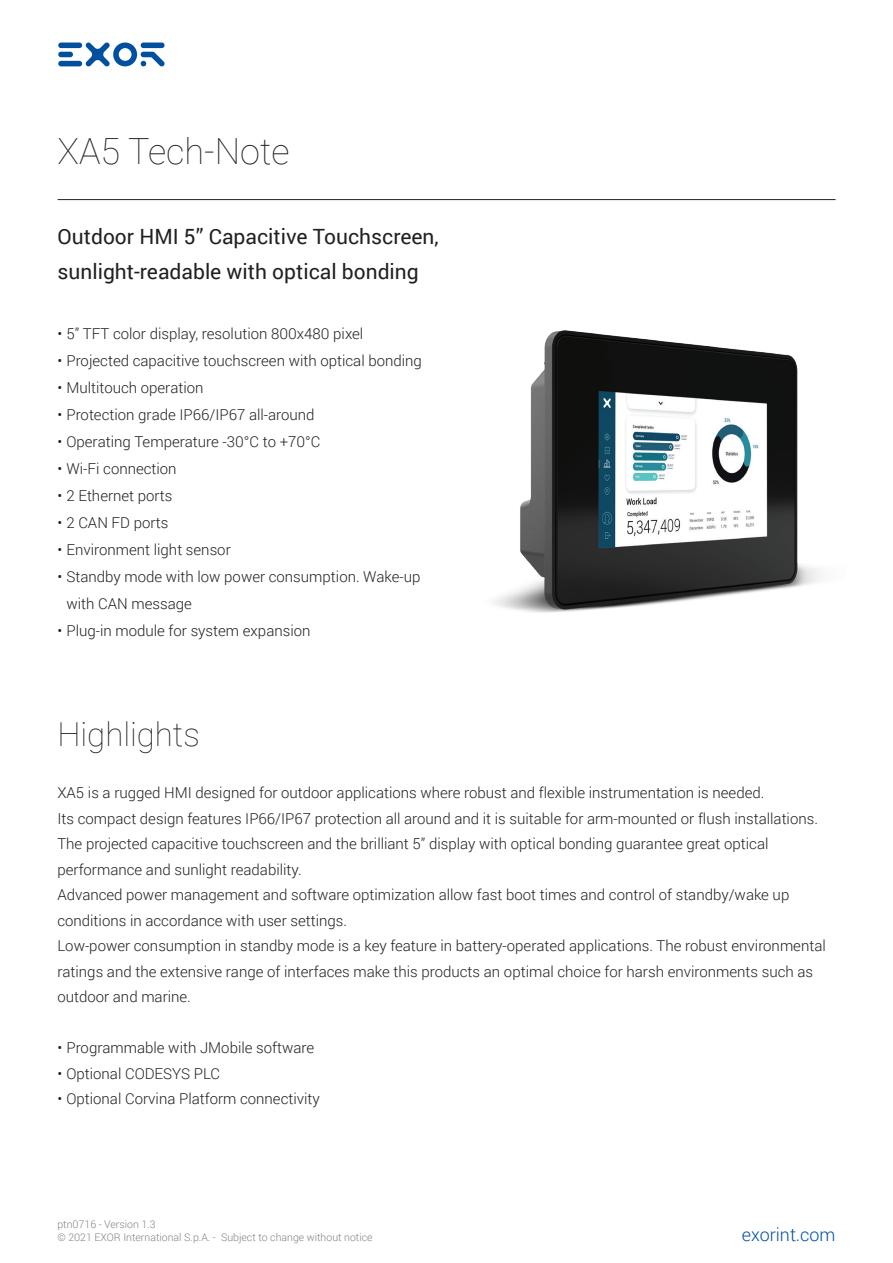
<style>
.page{position:relative;width:893px;height:1263px;background:#fff}
.page>*{position:absolute;margin:0;border:0;box-sizing:border-box;transform-origin:0 0}
.t1{font:100 36px "Roboto";color:#231f20}
.t2{font:100 33px "Roboto";color:#231f20}
.t3{font:21px/34.5px "Roboto";color:#231f20}
.t4{font:300 18px "Roboto";color:#01509f}
.t5{font:300 15px/25.5px "Roboto";color:#231f20}
.t6{font:300 10.5px/12.6px "Roboto";color:#808285}
</style>
<div class="page">
<div style="left:58px;top:43px;width:24px;height:5px;background:#01509f;border-radius:3px"></div>
<div style="left:58px;top:52px;width:15px;height:5px;background:#01509f;border-radius:3px"></div>
<div style="left:58px;top:61px;width:24px;height:5px;background:#01509f;border-radius:3px"></div>
<svg style="left:86px;top:43px;width:79px;height:23px"></svg>
<hr style="left:58px;top:199px;width:778px;height:1px;background:#231f20">
<img style="left:493px;top:330px;width:327px;height:283px">
<h1 class="t1" style="left:58px;top:125px;width:233px">XA5 Tech-Note</h1>
<h3 class="t3" style="left:58px;top:219px;width:382px">Outdoor HMI 5” Capacitive Touchscreen, sunlight-readable with optical bonding</h3>
<p class="t5" style="left:57px;top:320px;width:307px">• 5” TFT color display, resolution 800x480 pixel</p>
<p class="t5" style="left:57px;top:347px;width:366px">• Projected capacitive touchscreen with optical bonding</p>
<p class="t5" style="left:57px;top:374px;width:148px">• Multitouch operation</p>
<p class="t5" style="left:57px;top:401px;width:259px">• Protection grade IP66/IP67 all-around</p>
<p class="t5" style="left:57px;top:428px;width:265px">• Operating Temperature -30°C to +70°C</p>
<p class="t5" style="left:57px;top:455px;width:121px">• Wi-Fi connection</p>
<p class="t5" style="left:57px;top:482px;width:117px">• 2 Ethernet ports</p>
<p class="t5" style="left:57px;top:509px;width:113px">• 2 CAN FD ports</p>
<p class="t5" style="left:57px;top:536px;width:175px">• Environment light sensor</p>
<p class="t5" style="left:66px;top:563px;width:356px;line-height:27px;text-indent:-9px">• Standby mode with low power consumption. Wake-up with CAN message</p>
<p class="t5" style="left:57px;top:617px;width:255px">• Plug-in module for system expansion</p>
<h2 class="t2" style="left:57px;top:711px;width:144px">Highlights</h2>
<p class="t5" style="left:57px;top:780px;width:770px">XA5 is a rugged HMI designed for outdoor applications where robust and flexible instrumentation is needed.<br>Its compact design features IP66/IP67 protection all around and it is suitable for arm-mounted or flush installations.<br>The projected capacitive touchscreen and the brilliant 5” display with optical bonding guarantee great optical performance and sunlight readability.<br>Advanced power management and software optimization allow fast boot times and control of standby/wake up conditions in accordance with user settings.<br>Low-power consumption in standby mode is a key feature in battery-operated applications. The robust environmental ratings and the extensive range of interfaces make this products an optimal choice for harsh environments such as outdoor and marine.</p>
<p class="t5" style="left:57px;top:1035px;width:258px">• Programmable with JMobile software</p>
<p class="t5" style="left:57px;top:1060px;width:164px">• Optional CODESYS PLC</p>
<p class="t5" style="left:57px;top:1086px;width:264px">• Optional Corvina Platform connectivity</p>
<p class="t6" style="left:57px;top:1218px;width:317px">ptn0716 - Version 1.3<br>© 2021 EXOR International S.p.A. - Subject to change without notice</p>
<p class="t4" style="left:742px;top:1222px;width:95px">exorint.com</p>
</div>
